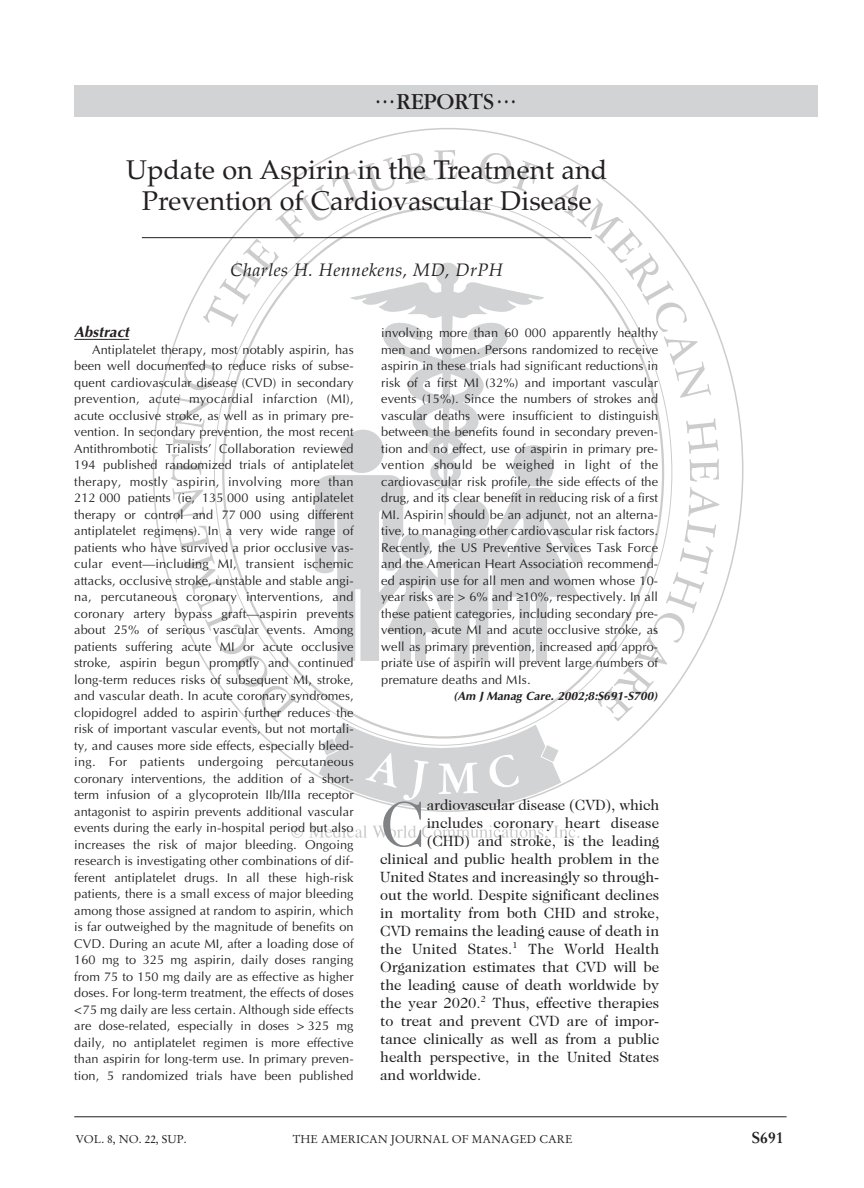
<style>
.page{position:relative;width:864px;height:1188px;background:#fff}
.page>*{position:absolute;margin:0;border:0;box-sizing:border-box;transform-origin:0 0}
.t1{font:64.2px "Caslon Two Twenty Four";color:#808285}
.t2{font:27px/31.5px "Palatino";color:#231f20;text-align:center}
.t3{font:24px "Garamond";color:#231f20}
.t4{font:italic 18px "Palatino";letter-spacing:.025em;color:#231f20}
.t5{font:700 15.75px "Stempel Garamond";color:#231f20}
.t6{font:15px "Caslon Two Twenty Four";letter-spacing:-.005em;color:#231f20}
.t7{font:italic 700 15px "Optima";color:#231f20}
.t8{font:12.75px/16.5px "Optima";letter-spacing:.005em;color:#231f20;text-align:justify}
.t9{font:italic 700 12px "Optima";color:#231f20}
.t10{font:11.25px "Stempel Garamond";color:#231f20}
</style>
<div class="page">
<svg style="left:171px;top:150px;width:548px;height:690px"></svg>
<hr style="left:74px;top:1117px;width:713px;height:1px;background:#231f20">
<hr style="left:74px;top:339px;width:55px;height:1px;background:#231f20">
<hr style="left:142px;top:237px;width:450px;height:1px;background:#231f20">
<div style="left:74px;top:86px;width:744px;height:31px;background:#d1d3d4"></div>
<h3 class="t3" style="left:375px;top:93px;width:143px"><sup>...</sup>REPORTS<sup>...</sup></h3>
<h2 class="t2" style="left:126px;top:157px;width:483px">Update on Aspirin in the Treatment and<br>Prevention of Cardiovascular Disease</h2>
<h3 class="t4" style="left:231px;top:263px;width:274px">Charles H. Hennekens, MD, DrPH</h3>
<p class="t7" style="left:74px;top:326px;width:56px">Abstract</p>
<p class="t8" style="left:74px;top:342px;width:281px;text-indent:18px">Antiplatelet therapy, most notably aspirin, has been well documented to reduce risks of subse&shy;quent cardiovascular disease (CVD) in secondary prevention, acute myocardial infarction (MI), acute occlusive stroke, as well as in primary pre&shy;vention. In secondary prevention, the most recent Antithrombotic Trialists’ Collaboration reviewed 194 published randomized trials of antiplatelet therapy, mostly aspirin, involving more than 212 000 patients (ie, 135 000 using antiplatelet therapy or control and 77 000 using different antiplatelet regimens). In a very wide range of patients who have survived a prior occlusive vas&shy;cular event—including MI, transient ischemic attacks, occlusive stroke, unstable and stable angi&shy;na, percutaneous coronary interventions, and coronary artery bypass graft—aspirin prevents about 25% of serious vascular events. Among patients suffering acute MI or acute occlusive stroke, aspirin begun promptly and continued long-term reduces risks of subsequent MI, stroke, and vascular death. In acute coronary syndromes, clopidogrel added to aspirin further reduces the risk of important vascular events, but not mortali&shy;ty, and causes more side effects, especially bleed&shy;ing. For patients undergoing percutaneous coronary interventions, the addition of a short&shy;term infusion of a glycoprotein IIb/IIIa receptor antagonist to aspirin prevents additional vascular events during the early in-hospital period but also increases the risk of major bleeding. Ongoing research is investigating other combinations of dif&shy;ferent antiplatelet drugs. In all these high-risk patients, there is a small excess of major bleeding among those assigned at random to aspirin, which is far outweighed by the magnitude of benefits on CVD. During an acute MI, after a loading dose of 160 mg to 325 mg aspirin, daily doses ranging from 75 to 150 mg daily are as effective as higher doses. For long-term treatment, the effects of doses &lt;75 mg daily are less certain. Although side effects are dose-related, especially in doses &gt; 325 mg daily, no antiplatelet regimen is more effective than aspirin for long-term use. In primary preven&shy;tion, 5 randomized trials have been published</p>
<p class="t8" style="left:381px;top:326px;width:278px">involving more than 60 000 apparently healthy men and women. Persons randomized to receive aspirin in these trials had significant reductions in risk of a first MI (32%) and important vascular events (15%). Since the numbers of strokes and vascular deaths were insufficient to distinguish between the benefits found in secondary preven&shy;tion and no effect, use of aspirin in primary pre&shy;vention should be weighed in light of the cardiovascular risk profile, the side effects of the drug, and its clear benefit in reducing risk of a first MI. Aspirin should be an adjunct, not an alterna&shy;tive, to managing other cardiovascular risk factors.<br>Recently, the US Preventive Services Task Force and the American Heart Association recommend&shy;ed aspirin use for all men and women whose 10- year risks are &gt; 6% and ≥10%, respectively. In all these patient categories, including secondary pre&shy;vention, acute MI and acute occlusive stroke, as well as primary prevention, increased and appro&shy;priate use of aspirin will prevent large numbers of premature deaths and MIs.</p>
<p class="t9" style="left:453px;top:691px;width:206px">(Am J Manag Care. 2002;8:S691-S700)</p>
<h1 class="t1" style="left:380px;top:799px;width:47px">C</h1>
<p class="t6" style="left:427px;top:799px;width:234px">ardiovascular disease (CVD), which</p>
<p class="t6" style="left:427px;top:817px;width:234px">includes coronary heart disease</p>
<p class="t6" style="left:427px;top:835px;width:234px">(CHD) and stroke, is the leading</p>
<p class="t6" style="left:380px;top:853px;width:280px">clinical and public health problem in the</p>
<p class="t6" style="left:380px;top:871px;width:280px">United States and increasingly so through-</p>
<p class="t6" style="left:380px;top:889px;width:280px">out the world. Despite significant declines</p>
<p class="t6" style="left:380px;top:907px;width:280px">in mortality from both CHD and stroke,</p>
<p class="t6" style="left:380px;top:925px;width:280px">CVD remains the leading cause of death in</p>
<p class="t6" style="left:380px;top:943px;width:281px">the United States.<sup>1</sup> The World Health</p>
<p class="t6" style="left:380px;top:961px;width:280px">Organization estimates that CVD will be</p>
<p class="t6" style="left:380px;top:979px;width:280px">the leading cause of death worldwide by</p>
<p class="t6" style="left:380px;top:997px;width:280px">the year 2020.<sup>2</sup> Thus, effective therapies</p>
<p class="t6" style="left:380px;top:1015px;width:280px">to treat and prevent CVD are of impor-</p>
<p class="t6" style="left:380px;top:1033px;width:280px">tance clinically as well as from a public</p>
<p class="t6" style="left:380px;top:1051px;width:280px">health perspective, in the United States</p>
<p class="t6" style="left:380px;top:1069px;width:102px">and worldwide.</p>
<p class="t10" style="left:76px;top:1135px;width:112px">VOL. 8, NO. 22, SUP.</p>
<p class="t10" style="left:293px;top:1135px;width:281px">THE AMERICAN JOURNAL OF MANAGED CARE</p>
<p class="t5" style="left:751px;top:1131px;width:34px">S691</p>
</div>
